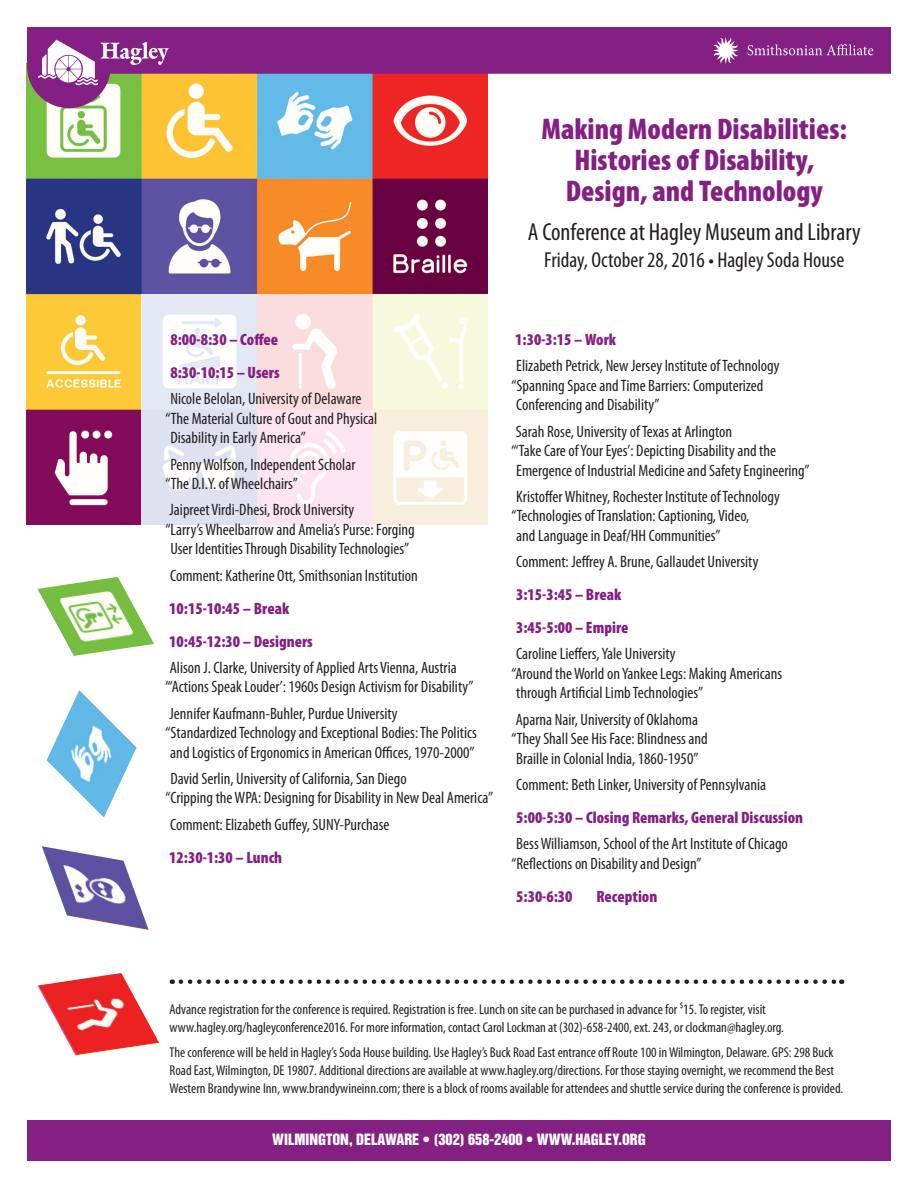
<style>
.page{position:relative;width:918px;height:1188px;background:#fff}
.page>*{position:absolute;margin:0;border:0;box-sizing:border-box;transform-origin:0 0}
.t1{font:900 condensed 30px/30.9px "Myriad Pro";color:#841f83;text-align:center}
.t2{font:condensed 24.75px "Myriad Pro";color:#231f20}
.t3{font:condensed 21.75px "Myriad Pro";color:#231f20}
.text{font:condensed 16.5px/19.5px "Myriad Pro";color:#231f20}
.t4{font:900 condensed 16.5px "Myriad Pro";color:#841f83}
.text-2{font:condensed 14.25px/18px "Myriad Pro";color:#231f20}
.t5{font:14.25px "Helvetica Inserat LT Std";color:#fff}
</style>
<div class="page">
<img style="left:27px;top:108px;width:461px;height:417px">
<img style="left:38px;top:973px;width:121px;height:82px">
<img style="left:42px;top:846px;width:107px;height:84px">
<img style="left:47px;top:690px;width:90px;height:127px">
<img style="left:38px;top:577px;width:116px;height:79px">
<svg style="left:27px;top:27px;width:864px;height:81px"></svg>
<img style="left:713px;top:37px;width:162px;height:27px">
<div style="left:27px;top:1120px;width:864px;height:41px;background:#841f83"></div>
<svg style="left:181px;top:979px;width:661px;height:5px"></svg>
<svg style="left:141px;top:294px;width:347px;height:231px"></svg>
<p class="t1" style="left:542px;top:112px;width:307px">Making Modern Disabilities:<br>Histories of Disability,<br>Design, and Technology</p>
<p class="t2" style="left:528px;top:217px;width:334px">A Conference at Hagley Museum and Library</p>
<p class="t3" style="left:544px;top:247px;width:302px">Friday, October 28, 2016 • Hagley Soda House</p>
<p class="t4" style="left:170px;top:329px;width:109px">8:00-8:30 – Coffee</p>
<p class="t4" style="left:170px;top:362px;width:111px">8:30-10:15 – Users</p>
<p class="text" style="left:166px;top:389px;width:213px">Nicole Belolan, University of Delaware “The Material Culture of Gout and Physical<br>Disability in Early America”</p>
<p class="text" style="left:166px;top:454px;width:191px">Penny Wolfson, Independent Scholar “The D.I.Y. of Wheelchairs”</p>
<p class="text" style="left:166px;top:500px;width:251px">Jaipreet Virdi-Dhesi, Brock University<br>“Larry’s Wheelbarrow and Amelia’s Purse: Forging<br>User Identities Through Disability Technologies”</p>
<p class="text" style="left:170px;top:565px;width:249px">Comment: Katherine Ott, Smithsonian Institution</p>
<p class="t4" style="left:169px;top:597px;width:122px">10:15-10:45 – Break</p>
<p class="t4" style="left:169px;top:630px;width:145px">10:45-12:30 – Designers</p>
<p class="text" style="left:166px;top:657px;width:309px">Alison J. Clarke, University of Applied Arts Vienna, Austria “‘Actions Speak Louder’: 1960s Design Activism for Disability”</p>
<p class="text" style="left:166px;top:703px;width:313px">Jennifer Kaufmann-Buhler, Purdue University<br>“Standardized Technology and Exceptional Bodies: The Politics and Logistics of Ergonomics in American Offices, 1970-2000”</p>
<p class="text" style="left:166px;top:768px;width:329px">David Serlin, University of California, San Diego<br>“Cripping the WPA: Designing for Disability in New Deal America”</p>
<p class="text" style="left:170px;top:814px;width:221px">Comment: Elizabeth Guffey, SUNY-Purchase</p>
<p class="t4" style="left:169px;top:846px;width:114px">12:30-1:30 – Lunch</p>
<p class="t4" style="left:515px;top:329px;width:102px">1:30-3:15 – Work</p>
<p class="text" style="left:511px;top:356px;width:269px">Elizabeth Petrick, New Jersey Institute of Technology “Spanning Space and Time Barriers: Computerized<br>Conferencing and Disability”</p>
<p class="text" style="left:511px;top:421px;width:300px">Sarah Rose, University of Texas at Arlington<br>“‘Take Care of Your Eyes’: Depicting Disability and the<br>Emergence of Industrial Medicine and Safety Engineering”</p>
<p class="text" style="left:511px;top:486px;width:270px">Kristoffer Whitney, Rochester Institute of Technology “Technologies of Translation: Captioning, Video,<br>and Language in Deaf/HH Communities”</p>
<p class="text" style="left:516px;top:552px;width:244px">Comment: Jeffrey A. Brune, Gallaudet University</p>
<p class="t4" style="left:516px;top:584px;width:107px">3:15-3:45 – Break</p>
<p class="t4" style="left:516px;top:617px;width:114px">3:45-5:00 – Empire</p>
<p class="text" style="left:511px;top:644px;width:272px">Caroline Lieffers, Yale University<br>“Around the World on Yankee Legs: Making Americans through Artificial Limb Technologies”</p>
<p class="text" style="left:511px;top:709px;width:198px">Aparna Nair, University of Oklahoma “They Shall See His Face: Blindness and<br>Braille in Colonial India, 1860-1950”</p>
<p class="text" style="left:516px;top:774px;width:252px">Comment: Beth Linker, University of Pennsylvania</p>
<p class="t4" style="left:516px;top:807px;width:288px">5:00-5:30 – Closing Remarks, General Discussion</p>
<p class="text" style="left:511px;top:834px;width:278px">Bess Williamson, School of the Art Institute of Chicago “Reflections on Disability and Design”</p>
<p class="t4" style="left:516px;top:885px;width:58px">5:30-6:30</p>
<p class="t4" style="left:597px;top:885px;width:62px">Reception</p>
<p class="text-2" style="left:170px;top:1000px;width:616px">Advance registration for the conference is required. Registration is free. Lunch on site can be purchased in advance for $15. To register, visit www.hagley.org/hagleyconference2016. For more information, contact Carol Lockman at (302)-658-2400, ext. 243, or clockman@hagley.org.</p>
<p class="text-2" style="left:170px;top:1043px;width:675px">The conference will be held in Hagley’s Soda House building. Use Hagley’s Buck Road East entrance off Route 100 in Wilmington, Delaware. GPS: 298 Buck<br>Road East, Wilmington, DE 19807. Additional directions are available at www.hagley.org/directions. For those staying overnight, we recommend the Best<br>Western Brandywine Inn, www.brandywineinn.com; there is a block of rooms available for attendees and shuttle service during the conference is provided.</p>
<p class="t5" style="left:272px;top:1131px;width:375px">WILMINGTON, DELAWARE • (302) 658-2400 • WWW.HAGLEY.ORG</p>
</div>
